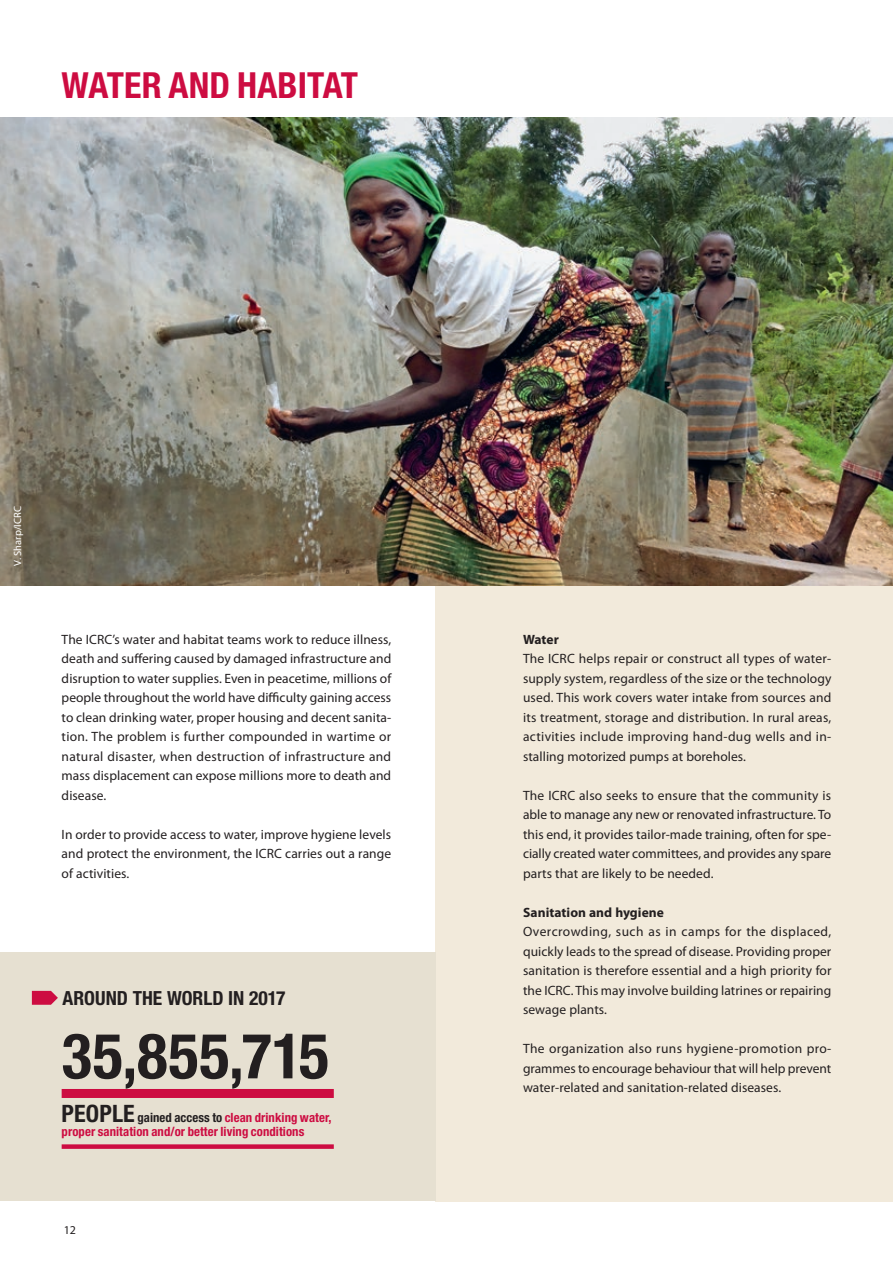
<style>
.page{position:relative;width:893px;height:1263px;background:#fff}
.page>*{position:absolute;margin:0;border:0;box-sizing:border-box;transform-origin:0 0}
.t1{font:700 condensed 63px "Helvetica Neue LT Pro";letter-spacing:.01em;color:#231f20}
.t2{font:700 condensed 36px "Helvetica Neue LT Pro";letter-spacing:.005em;color:#cd0c41}
.t3{font:700 condensed 19.5px "Helvetica Neue LT Pro";color:#231f20}
.t4{font:13.5px/19.5px "Myriad Pro";letter-spacing:.005em;color:#231f20;text-align:justify}
.t5{font:700 13.5px "Myriad Pro";letter-spacing:.005em;color:#231f20}
.t6{font:700 condensed 12.75px/13.5px "Helvetica Neue LT Pro";letter-spacing:.005em;color:#cd0c41}
.t7{font:12px "Myriad Pro";color:#231f20}
.t8{font:10.5px "Myriad Pro";color:#fff}
.s1{font-size:24px;color:#231f20}
.s2{color:#231f20}
</style>
<div class="page">
<div style="left:436px;top:585px;width:457px;height:616px;background:#f2eadb"></div>
<div style="left:0;top:952px;width:436px;height:249px;background:#e6e0d1"></div>
<img style="left:0;top:117px;width:893px;height:468px">
<svg style="left:32px;top:991px;width:26px;height:14px"></svg>
<div style="left:62px;top:1089px;width:272px;height:9px;background:#cd0c41"></div>
<div style="left:62px;top:1144px;width:272px;height:5px;background:#cd0c41"></div>
<h2 class="t2" style="left:62px;top:64px;width:298px">WATER AND HABITAT</h2>
<p class="t8" style="left:11px;top:566px;width:61px;rotate:-90deg">V. Sharp/ICRC</p>
<p class="t4" style="left:62px;top:629px;width:331px">The ICRC’s water and habitat teams work to reduce illness, death and suffering caused by damaged infrastructure and disruption to water supplies. Even in peacetime, millions of people throughout the world have difficulty gaining access to clean drinking water, proper housing and decent sanita&shy;tion. The problem is further compounded in wartime or natural disaster, when destruction of infrastructure and mass displacement can expose millions more to death and disease.</p>
<p class="t4" style="left:62px;top:824px;width:331px">In order to provide access to water, improve hygiene levels and protect the environment, the ICRC carries out a range of activities.</p>
<h3 class="t3" style="left:63px;top:986px;width:225px">AROUND THE WORLD IN 2017</h3>
<h1 class="t1" style="left:62px;top:1020px;width:269px">35,855,715</h1>
<p class="t6" style="left:62px;top:1111px;width:271px"><span class="s1">PEOPLE</span> <span class="s2">gained access to</span> clean drinking water, proper sanitation and/or better living conditions</p>
<p class="t7" style="left:64px;top:1222px;width:14px">12</p>
<p class="t5" style="left:523px;top:630px;width:37px">Water</p>
<p class="t4" style="left:523px;top:649px;width:310px">The ICRC helps repair or construct all types of water&shy;supply system, regardless of the size or the technology used. This work covers water intake from sources and its treatment, storage and distribution. In rural areas, activities include improving hand-dug wells and in‑ stalling motorized pumps at boreholes.</p>
<p class="t4" style="left:523px;top:785px;width:310px">The ICRC also seeks to ensure that the community is able to manage any new or renovated infrastructure. To this end, it provides tailor-made training, often for spe&shy;cially created water committees, and provides any spare parts that are likely to be needed.</p>
<p class="t5" style="left:523px;top:903px;width:142px">Sanitation and hygiene</p>
<p class="t4" style="left:523px;top:921px;width:310px">Overcrowding, such as in camps for the displaced, quickly leads to the spread of disease. Providing proper sanitation is therefore essential and a high priority for the ICRC. This may involve building latrines or repairing sewage plants.</p>
<p class="t4" style="left:523px;top:1038px;width:310px">The organization also runs hygiene-promotion pro&shy;grammes to encourage behaviour that will help prevent water-related and sanitation-related diseases.</p>
</div>
